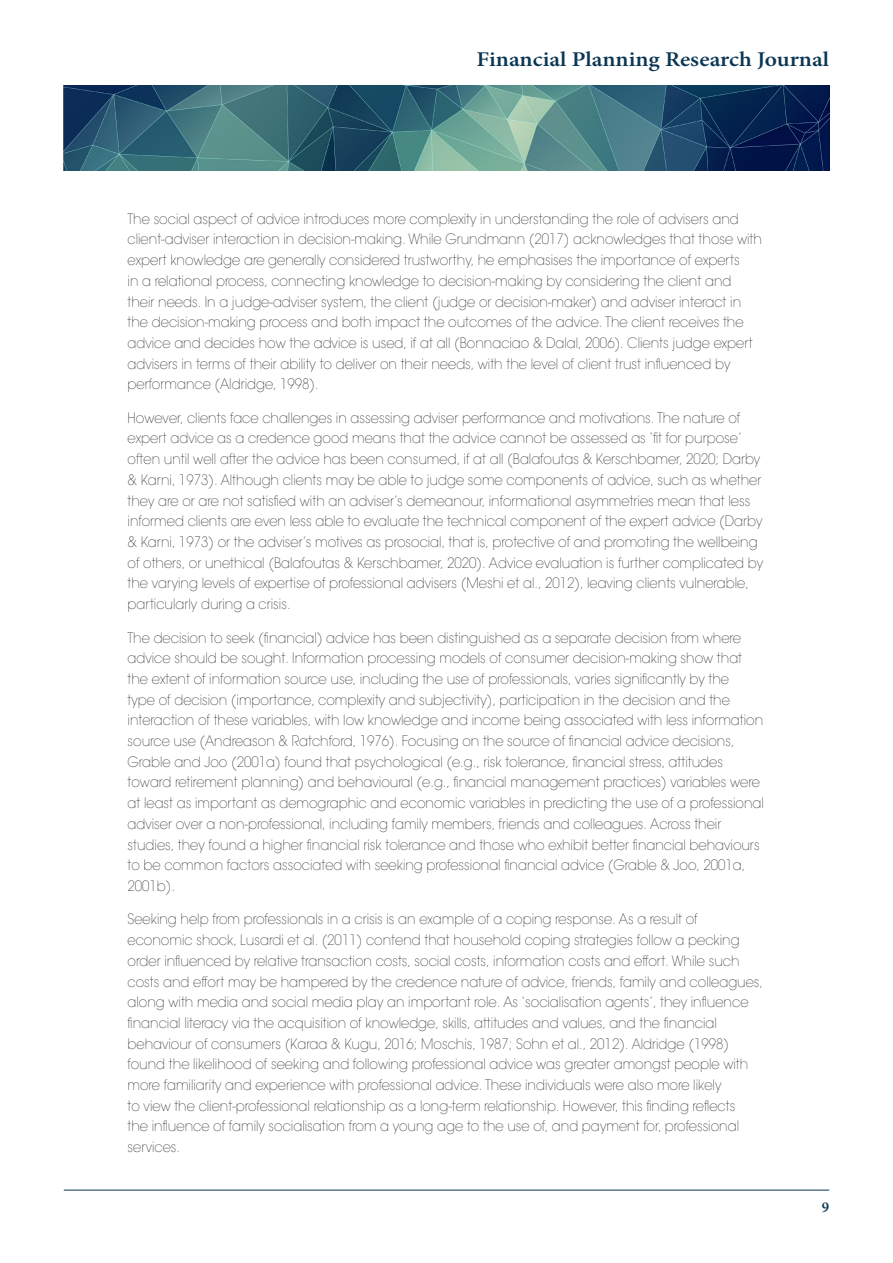
<style>
.page{position:relative;width:893px;height:1263px;background:#fff}
.page>*{position:absolute;margin:0;border:0;box-sizing:border-box;transform-origin:0 0}
.t1{font:600 21px "Minion Pro";color:#0a3653;scale:1.12 1}
.t2{font:600 15px "Minion Pro";color:#0a3653}
.Body_copy{font:200 14.25px/20.7px "Avant Garde";color:#231f20;scale:.93 1}
</style>
<div class="page">
<hr style="left:64px;top:1190px;width:765px;height:1px;background:#0a3653">
<img style="left:64px;top:85px;width:765px;height:85px">
<h1 class="t1" style="left:476px;top:45px;width:316px">Financial Planning Research Journal</h1>
<p class="Body_copy" style="left:128px;top:208px;width:684px">The social aspect of advice introduces more complexity in understanding the role of advisers and client-adviser interaction in decision-making. While Grundmann (2017) acknowledges that those with expert knowledge are generally considered trustworthy, he emphasises the importance of experts<br>in a relational process, connecting knowledge to decision-making by considering the client and their needs. In a judge-adviser system, the client (judge or decision-maker) and adviser interact in the decision-making process and both impact the outcomes of the advice. The client receives the advice and decides how the advice is used, if at all (Bonnaciao &amp; Dalal, 2006). Clients judge expert advisers in terms of their ability to deliver on their needs, with the level of client trust influenced by performance (Aldridge, 1998).</p>
<p class="Body_copy" style="left:128px;top:408px;width:685px">However, clients face challenges in assessing adviser performance and motivations. The nature of expert advice as a credence good means that the advice cannot be assessed as ‘fit for purpose’ often until well after the advice has been consumed, if at all (Balafoutas &amp; Kerschbamer, 2020; Darby &amp; Karni, 1973). Although clients may be able to judge some components of advice, such as whether they are or are not satisfied with an adviser’s demeanour, informational asymmetries mean that less informed clients are even less able to evaluate the technical component of the expert advice (Darby &amp; Karni, 1973) or the adviser’s motives as prosocial, that is, protective of and promoting the wellbeing of others, or unethical (Balafoutas &amp; Kerschbamer, 2020). Advice evaluation is further complicated by the varying levels of expertise of professional advisers (Meshi et al., 2012), leaving clients vulnerable, particularly during a crisis.</p>
<p class="Body_copy" style="left:128px;top:627px;width:686px">The decision to seek (financial) advice has been distinguished as a separate decision from where advice should be sought. Information processing models of consumer decision-making show that the extent of information source use, including the use of professionals, varies significantly by the<br>type of decision (importance, complexity and subjectivity), participation in the decision and the interaction of these variables, with low knowledge and income being associated with less information source use (Andreason &amp; Ratchford, 1976). Focusing on the source of financial advice decisions, Grable and Joo (2001a) found that psychological (e.g., risk tolerance, financial stress, attitudes toward retirement planning) and behavioural (e.g., financial management practices) variables were at least as important as demographic and economic variables in predicting the use of a professional adviser over a non-professional, including family members, friends and colleagues. Across their studies, they found a higher financial risk tolerance and those who exhibit better financial behaviours to be common factors associated with seeking professional financial advice (Grable &amp; Joo, 2001a, 2001b).</p>
<p class="Body_copy" style="left:128px;top:909px;width:685px">Seeking help from professionals in a crisis is an example of a coping response. As a result of economic shock, Lusardi et al. (2011) contend that household coping strategies follow a pecking order influenced by relative transaction costs, social costs, information costs and effort. While such costs and effort may be hampered by the credence nature of advice, friends, family and colleagues, along with media and social media play an important role. As ‘socialisation agents’, they influence financial literacy via the acquisition of knowledge, skills, attitudes and values, and the financial behaviour of consumers (Karaa &amp; Kugu, 2016; Moschis, 1987; Sohn et al., 2012). Aldridge (1998) found the likelihood of seeking and following professional advice was greater amongst people with more familiarity and experience with professional advice. These individuals were also more likely<br>to view the client-professional relationship as a long-term relationship. However, this finding reflects<br>the influence of family socialisation from a young age to the use of, and payment for, professional services.</p>
<p class="t2" style="left:822px;top:1197px;width:9px">9</p>
</div>
